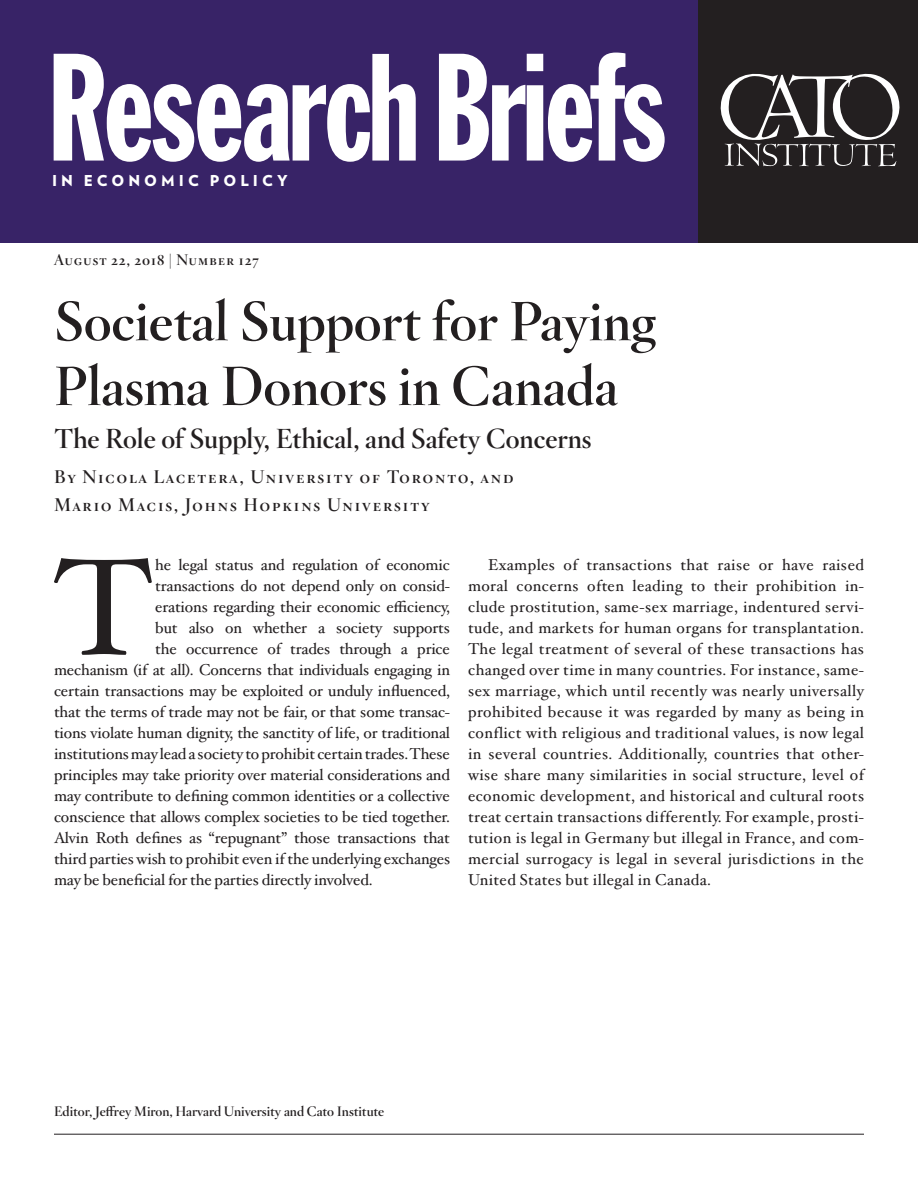
<style>
.page{position:relative;width:918px;height:1188px;background:#fff}
.page>*{position:absolute;margin:0;border:0;box-sizing:border-box;transform-origin:0 0}
.t1{font:150px "Franklin Gothic Std Extra Cond";letter-spacing:-.015em;color:#fff;scale:.95 1}
.Body__Drop_Cap{font:137.55px "Hoefler Txt";color:#231f20}
.Book_Title{font:700 54px/64.8px "Hoefler Titling";color:#231f20}
.BookSubtitle{font:700 27px "Hoefler Titling";color:#231f20}
.Author{font:700 18px/28.5px "Hoefler Titling";letter-spacing:.075em;color:#231f20}
.Body{font:15.75px/21px "Hoefler Txt";letter-spacing:.025em;color:#231f20;text-align:justify}
.Body__Drop_Cap-2{font:15.75px "Hoefler Txt";letter-spacing:-.01em;color:#231f20}
.t2{font:700 15px "Hoefler Titling";letter-spacing:.05em;color:#231f20}
.t3{font:900 15px "Verlag";letter-spacing:.27em;color:#fff}
.Author_Bio{font:700 13.5px "Hoefler Titling";letter-spacing:-.02em;color:#231f20}
</style>
<div class="page">
<div style="left:0;top:0;width:698px;height:243px;background:#382367"></div>
<div style="left:698px;top:0;width:220px;height:243px;background:#231f20"></div>
<svg style="left:720px;top:73px;width:180px;height:94px"></svg>
<hr style="left:54px;top:1134px;width:810px;height:1px;background:#231f20">
<h1 class="t1" style="left:48px;top:28px;width:653px">Research Briefs</h1>
<p class="t3" style="left:52px;top:168px;width:237px">IN ECONOMIC POLICY</p>
<p class="t2" style="left:54px;top:248px;width:207px">August 22, 2018 | Number 127</p>
<p class="Book_Title" style="left:54px;top:284px;width:603px">Societal Support for Paying<br>Plasma Donors in Canada</p>
<p class="BookSubtitle" style="left:54px;top:417px;width:539px">The Role of Supply, Ethical, and Safety Concerns</p>
<p class="Author" style="left:54px;top:461px;width:461px">By Nicola Lacetera, University of Toronto, and<br>Mario Macis, Johns Hopkins University</p>
<p class="Body__Drop_Cap" style="left:54px;top:505px;width:99px">T</p>
<p class="Body__Drop_Cap-2" style="left:155px;top:553px;width:296px">he legal status and regulation of economic</p>
<p class="Body__Drop_Cap-2" style="left:155px;top:574px;width:296px">transactions do not depend only on consid-</p>
<p class="Body__Drop_Cap-2" style="left:155px;top:595px;width:296px">erations regarding their economic efficiency,</p>
<p class="Body__Drop_Cap-2" style="left:155px;top:616px;width:296px">but also on whether a society supports</p>
<p class="Body__Drop_Cap-2" style="left:155px;top:637px;width:296px">the occurrence of trades through a price</p>
<p class="Body__Drop_Cap-2" style="left:54px;top:658px;width:398px">mechanism (if at all). Concerns that individuals engaging in</p>
<p class="Body__Drop_Cap-2" style="left:54px;top:679px;width:397px">certain transactions may be exploited or unduly influenced,</p>
<p class="Body__Drop_Cap-2" style="left:54px;top:700px;width:398px">that the terms of trade may not be fair, or that some transac-</p>
<p class="Body__Drop_Cap-2" style="left:54px;top:721px;width:398px">tions violate human dignity, the sanctity of life, or traditional</p>
<p class="Body__Drop_Cap-2" style="left:54px;top:742px;width:398px">institutions may lead a society to prohibit certain trades. These</p>
<p class="Body__Drop_Cap-2" style="left:54px;top:763px;width:397px">principles may take priority over material considerations and</p>
<p class="Body__Drop_Cap-2" style="left:54px;top:784px;width:398px">may contribute to defining common identities or a collective</p>
<p class="Body__Drop_Cap-2" style="left:54px;top:805px;width:398px">conscience that allows complex societies to be tied together.</p>
<p class="Body__Drop_Cap-2" style="left:54px;top:826px;width:398px">Alvin Roth defines as “repugnant” those transactions that</p>
<p class="Body__Drop_Cap-2" style="left:54px;top:847px;width:398px">third parties wish to prohibit even if the underlying exchanges</p>
<p class="Body__Drop_Cap-2" style="left:54px;top:868px;width:320px">may be beneficial for the parties directly involved.</p>
<p class="Body" style="left:468px;top:553px;width:398px;text-indent:20px">Examples of transactions that raise or have raised moral concerns often leading to their prohibition in&shy;clude prostitution, same-sex marriage, indentured servi&shy;tude, and markets for human organs for transplantation.<br>The legal treatment of several of these transactions has changed over time in many countries. For instance, same&shy;sex marriage, which until recently was nearly universally prohibited because it was regarded by many as being in conflict with religious and traditional values, is now legal in several countries. Additionally, countries that other&shy;wise share many similarities in social structure, level of economic development, and historical and cultural roots treat certain transactions differently. For example, prosti&shy;tution is legal in Germany but illegal in France, and com&shy;mercial surrogacy is legal in several jurisdictions in the United States but illegal in Canada.</p>
<p class="Author_Bio" style="left:54px;top:1100px;width:332px">Editor, Jeffrey Miron, Harvard University and Cato Institute</p>
</div>
